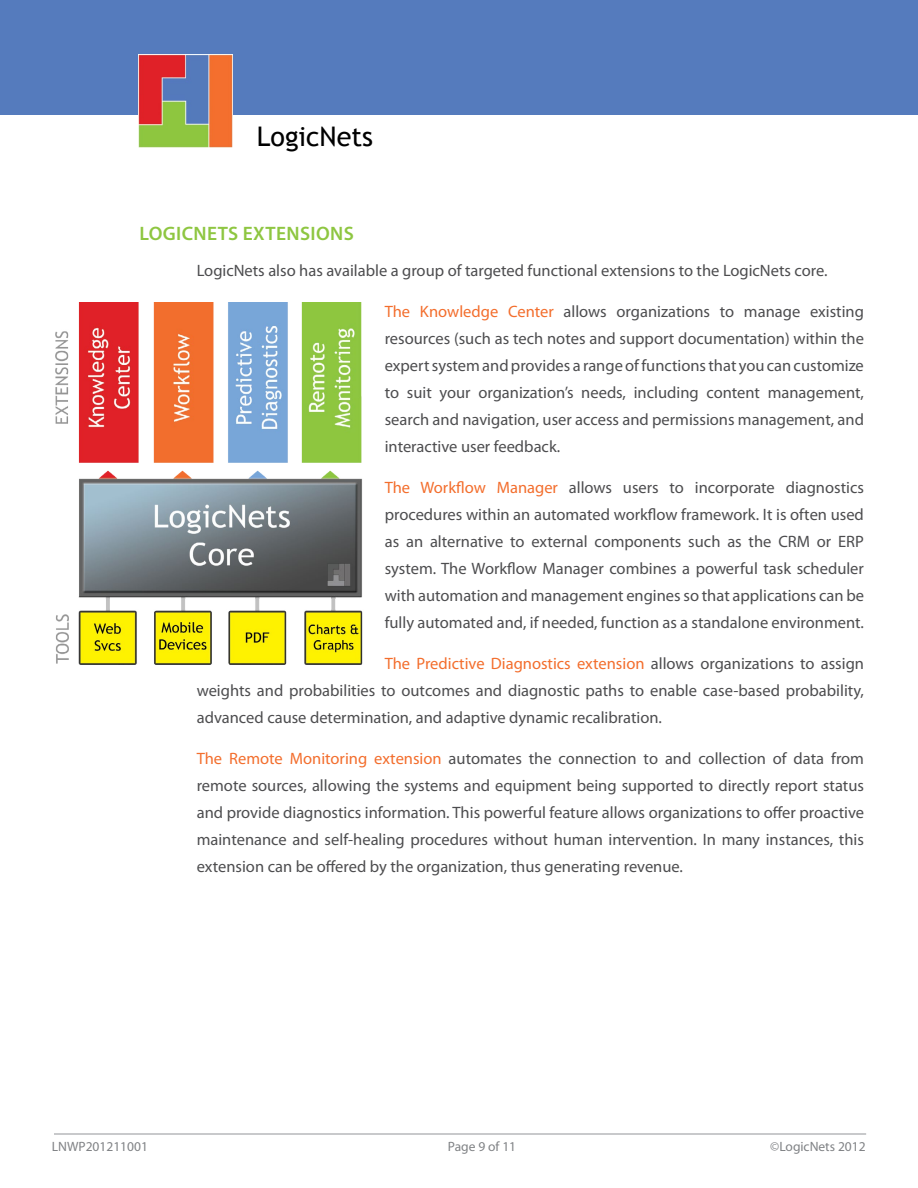
<style>
.page{position:relative;width:918px;height:1188px;background:#fff}
.page>*{position:absolute;margin:0;border:0;box-sizing:border-box;transform-origin:0 0}
.t1{font:27px "Trebuchet MS";color:#000}
.t2{font:600 19.5px "Myriad Pro";letter-spacing:.02em;color:#8ec641}
.t3{font:16.5px/27px "Myriad Pro";color:#4d4d4f;text-align:justify}
.t4{font:13.5px "Myriad Pro";color:#808285}
.s1{color:#f36e2d}
</style>
<div class="page">
<div style="left:0;top:0;width:918px;height:115px;background:#557bbd"></div>
<img style="left:139px;top:54px;width:93px;height:93px">
<hr style="left:54px;top:1134px;width:812px;height:1px;background:#939598">
<img style="left:56px;top:302px;width:307px;height:363px">
<h1 class="t1" style="left:257px;top:120px;width:118px">LogicNets</h1>
<p class="t2" style="left:140px;top:221px;width:216px">LOGICNETS EXTENSIONS</p>
<p class="t3" style="left:197px;top:257px;width:632px">LogicNets also has available a group of targeted functional extensions to the LogicNets core.</p>
<p class="t3" style="left:385px;top:298px;width:481px"><span class="s1">The Knowledge Center</span> allows organizations to manage existing resources (such as tech notes and support documentation) within the expert system and provides a range of functions that you can customize to suit your organization’s needs, including content management, search and navigation, user access and permissions management, and interactive user feedback.</p>
<p class="t3" style="left:385px;top:474px;width:481px"><span class="s1">The Workflow Manager</span> allows users to incorporate diagnostics procedures within an automated workflow framework. It is often used as an alternative to external components such as the CRM or ERP system. The Workflow Manager combines a powerful task scheduler with automation and management engines so that applications can be fully automated and, if needed, function as a standalone environment.</p>
<p class="t3" style="left:197px;top:650px;width:669px;text-indent:188px"><span class="s1">The Predictive Diagnostics extension</span> allows organizations to assign weights and probabilities to outcomes and diagnostic paths to enable case-based probability, advanced cause determination, and adaptive dynamic recalibration.</p>
<p class="t3" style="left:197px;top:745px;width:669px"><span class="s1">The Remote Monitoring extension</span> automates the connection to and collection of data from remote sources, allowing the systems and equipment being supported to directly report status and provide diagnostics information. This powerful feature allows organizations to offer proactive maintenance and self-healing procedures without human intervention. In many instances, this extension can be offered by the organization, thus generating revenue.</p>
<p class="t4" style="left:448px;top:1138px;width:70px">Page 9 of 11</p>
<p class="t4" style="left:52px;top:1138px;width:98px">LNWP201211001</p>
<p class="t4" style="left:770px;top:1138px;width:97px">©LogicNets 2012</p>
</div>
